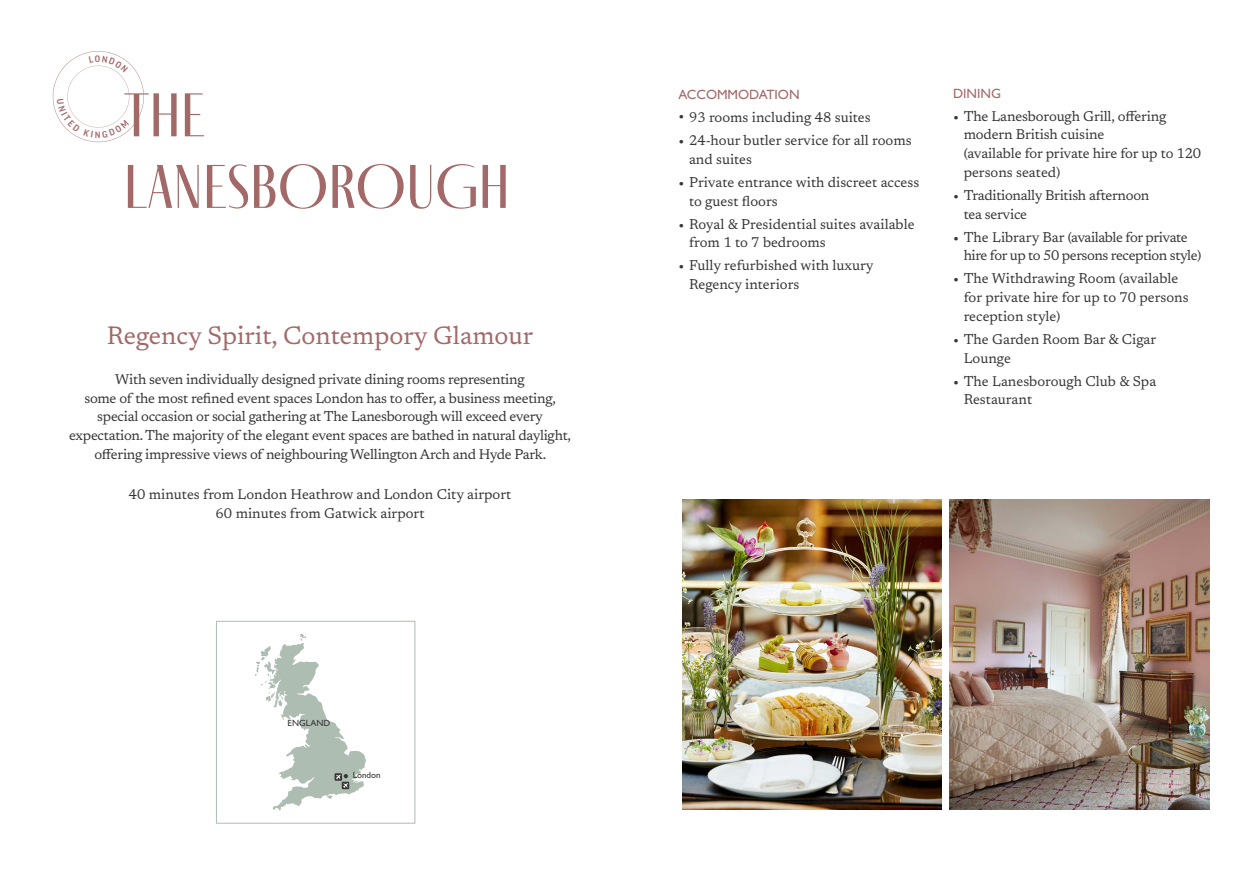
<style>
.page{position:relative;width:1259px;height:893px;background:#fff}
.page>*{position:absolute;margin:0;border:0;box-sizing:border-box;transform-origin:0 0}
.t1{font:63.45px/71.6px "Fino Sans";color:#a36969}
.t2{font:25.5px "Newsreader";color:#a36969}
.t3{font:14.25px/18.8px "Newsreader";letter-spacing:-.015em;color:#373737}
.t4{font:500 13.5px "Gill Sans MT Pro";color:#a36969}
.t5{font:500 9px "Gill Sans MT Pro";color:#373737}
</style>
<div class="page">
<img style="left:949px;top:500px;width:260px;height:310px">
<img style="left:682px;top:500px;width:259px;height:310px">
<div style="left:216px;top:621px;width:199px;height:203px;border:1px solid #adbdb2"></div>
<svg style="left:255px;top:634px;width:111px;height:176px"></svg>
<svg style="left:52px;top:51px;width:92px;height:92px"></svg>
<h1 class="t1" style="left:124px;top:79px;width:387px">THE<br>LANESBOROUGH</h1>
<h2 class="t2" style="left:107px;top:317px;width:428px">Regency Spirit, Contempory Glamour</h2>
<p class="t3" style="left:69px;top:369px;width:503px;text-align:center">With seven individually designed private dining rooms representing<br>some of the most refined event spaces London has to offer, a business meeting, special occasion or social gathering at The Lanesborough will exceed every expectation. The majority of the elegant event spaces are bathed in natural daylight, offering impressive views of neighbouring Wellington Arch and Hyde Park.</p>
<p class="t3" style="left:129px;top:484px;width:384px;text-align:center">40 minutes from London Heathrow and London City airport<br>60 minutes from Gatwick airport</p>
<p class="t5" style="left:287px;top:718px;width:44px">ENGLAND</p>
<p class="t5" style="left:353px;top:770px;width:29px">London</p>
<p class="t4" style="left:678px;top:86px;width:123px">ACCOMMODATION</p>
<p class="t3" style="left:678px;top:107px;width:194px">• 93 rooms including 48 suites</p>
<p class="t3" style="left:689px;top:130px;width:224px;text-indent:-11px">• 24-hour butler service for all rooms and suites</p>
<p class="t3" style="left:689px;top:172px;width:232px;text-indent:-11px">• Private entrance with discreet access to guest floors</p>
<p class="t3" style="left:689px;top:214px;width:227px;text-indent:-11px">• Royal &amp; Presidential suites available from 1 to 7 bedrooms</p>
<p class="t3" style="left:689px;top:255px;width:186px;text-indent:-11px">• Fully refurbished with luxury<br>Regency interiors</p>
<p class="t4" style="left:953px;top:85px;width:49px">DINING</p>
<p class="t3" style="left:963px;top:106px;width:239px;text-indent:-11px">• The Lanesborough Grill, offering modern British cuisine<br>(available for private hire for up to 120 persons seated)</p>
<p class="t3" style="left:963px;top:185px;width:187px;text-indent:-11px">• Traditionally British afternoon tea service</p>
<p class="t3" style="left:963px;top:227px;width:239px;text-indent:-11px">• The Library Bar (available for private hire for up to 50 persons reception style)</p>
<p class="t3" style="left:963px;top:268px;width:226px;text-indent:-11px">• The Withdrawing Room (available for private hire for up to 70 persons reception style)</p>
<p class="t3" style="left:963px;top:329px;width:194px;text-indent:-11px">• The Garden Room Bar &amp; Cigar<br>Lounge</p>
<p class="t3" style="left:963px;top:371px;width:194px;text-indent:-11px">• The Lanesborough Club &amp; Spa<br>Restaurant</p>
</div>
